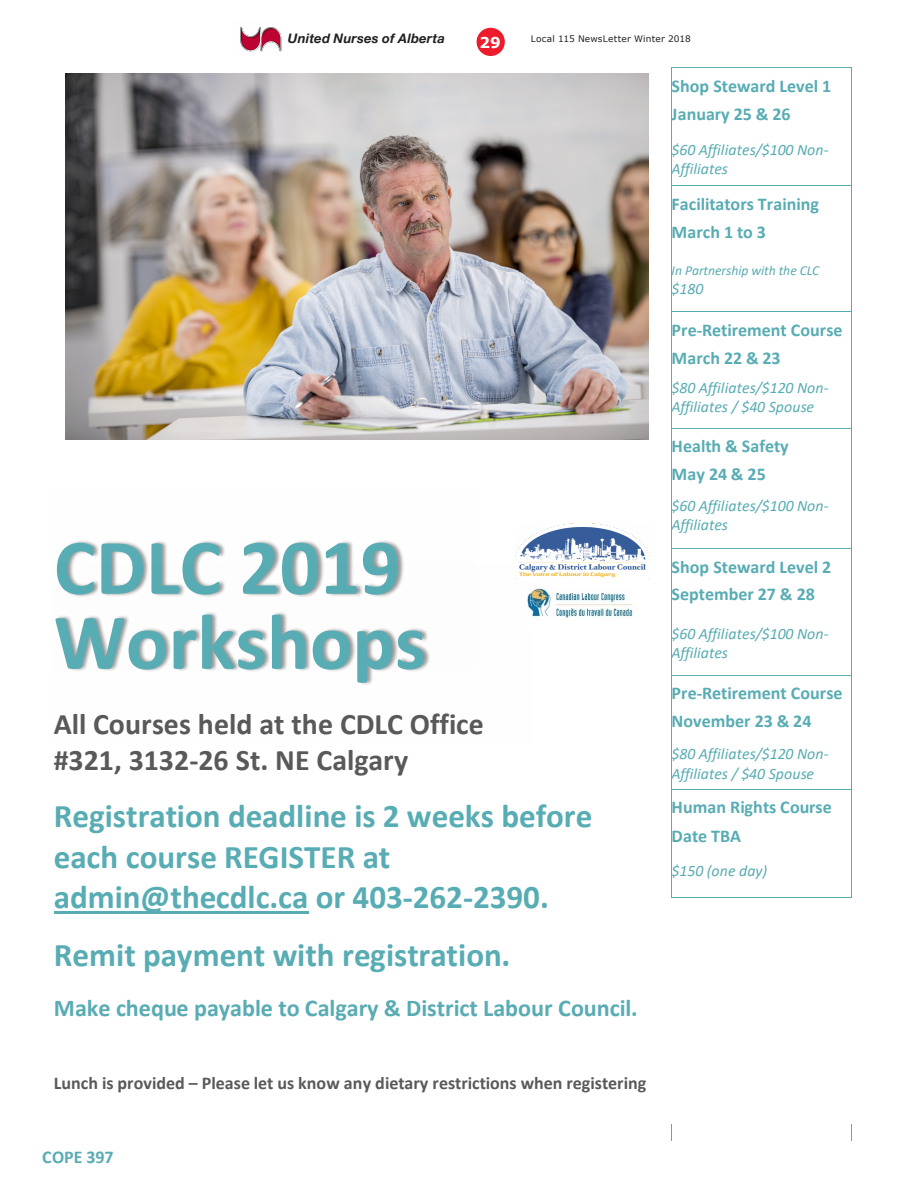
<style>
.page{position:relative;width:918px;height:1188px;background:#fff}
.page>*{position:absolute;margin:0;border:0;box-sizing:border-box;transform-origin:0 0}
.t1{font:700 79.5px/74.8px "Calibri";color:#58acb3}
.t2{font:700 33.15px/40.3px "Calibri";letter-spacing:-.005em;color:#58acb3}
.t3{font:700 29.85px/36.8px "Calibri";color:#595959}
.t4{font:700 24.15px "Calibri";color:#58acb3}
.t5{font:700 18px/28px "Calibri";letter-spacing:.005em;color:#58acb3}
.t6{font:700 18px "Calibri";color:#595959}
.t7{font:italic 15.9px/19.5px "Calibri";color:#58acb3}
.t8{font:700 15px "Verdana";color:#fff}
.t9{font:italic 13.65px "Calibri";letter-spacing:-.005em;color:#58acb3}
.t10{font:italic 700 13.05px "Helvetica Neue";letter-spacing:.01em;color:#231f20}
.t11{font:9px "Verdana";letter-spacing:.025em;color:#231f20}
</style>
<div class="page">
<div style="left:233px;top:19px;width:53px;height:39px;background:#231f20;opacity:.48"></div>
<div style="left:477px;top:28px;width:28px;height:28px;background:#ee1b2d;border-radius:50%"></div>
<img style="left:58px;top:540px;width:346px;height:24px">
<img style="left:57px;top:564px;width:471px;height:121px">
<hr style="left:54px;top:912px;width:254px;height:2px;background:#58acb3">
<hr style="left:672px;top:67px;width:180px;height:1px;background:#58acb3">
<hr style="left:671px;top:68px;width:1px;height:64px;background:#58acb3">
<hr style="left:852px;top:68px;width:1px;height:64px;background:#58acb3">
<hr style="left:671px;top:132px;width:1px;height:54px;background:#58acb3">
<hr style="left:852px;top:132px;width:1px;height:54px;background:#58acb3">
<hr style="left:672px;top:186px;width:180px;height:1px;background:#58acb3">
<hr style="left:671px;top:186px;width:1px;height:63px;background:#58acb3">
<hr style="left:852px;top:186px;width:1px;height:63px;background:#58acb3">
<hr style="left:671px;top:249px;width:1px;height:63px;background:#58acb3">
<hr style="left:852px;top:249px;width:1px;height:63px;background:#58acb3">
<hr style="left:672px;top:312px;width:180px;height:1px;background:#58acb3">
<hr style="left:671px;top:312px;width:1px;height:54px;background:#58acb3">
<hr style="left:852px;top:312px;width:1px;height:54px;background:#58acb3">
<hr style="left:671px;top:366px;width:1px;height:62px;background:#58acb3">
<hr style="left:852px;top:366px;width:1px;height:62px;background:#58acb3">
<hr style="left:672px;top:428px;width:180px;height:1px;background:#58acb3">
<hr style="left:671px;top:429px;width:1px;height:54px;background:#58acb3">
<hr style="left:852px;top:429px;width:1px;height:54px;background:#58acb3">
<hr style="left:671px;top:483px;width:1px;height:65px;background:#58acb3">
<hr style="left:852px;top:483px;width:1px;height:65px;background:#58acb3">
<hr style="left:672px;top:548px;width:180px;height:1px;background:#58acb3">
<hr style="left:671px;top:548px;width:1px;height:64px;background:#58acb3">
<hr style="left:852px;top:548px;width:1px;height:64px;background:#58acb3">
<hr style="left:671px;top:612px;width:1px;height:63px;background:#58acb3">
<hr style="left:852px;top:612px;width:1px;height:63px;background:#58acb3">
<hr style="left:672px;top:675px;width:180px;height:1px;background:#58acb3">
<hr style="left:671px;top:676px;width:1px;height:62px;background:#58acb3">
<hr style="left:852px;top:676px;width:1px;height:62px;background:#58acb3">
<hr style="left:671px;top:738px;width:1px;height:51px;background:#58acb3">
<hr style="left:852px;top:738px;width:1px;height:51px;background:#58acb3">
<hr style="left:672px;top:789px;width:180px;height:1px;background:#58acb3">
<hr style="left:671px;top:790px;width:1px;height:54px;background:#58acb3">
<hr style="left:852px;top:790px;width:1px;height:54px;background:#58acb3">
<hr style="left:671px;top:844px;width:1px;height:53px;background:#58acb3">
<hr style="left:852px;top:844px;width:1px;height:53px;background:#58acb3">
<hr style="left:672px;top:897px;width:180px;height:1px;background:#58acb3">
<svg style="left:671px;top:1124px;width:1px;height:17px"></svg>
<img style="left:516px;top:524px;width:133px;height:56px">
<img style="left:65px;top:73px;width:584px;height:366px">
<img style="left:528px;top:589px;width:105px;height:29px">
<p class="t10" style="left:288px;top:28px;width:159px">United Nurses of Alberta</p>
<p class="t8" style="left:479px;top:33px;width:23px">29</p>
<p class="t11" style="left:531px;top:32px;width:162px">Local 115 NewsLetter Winter 2018</p>
<h1 class="t1" style="left:54px;top:529px;width:374px">CDLC 2019<br>Workshops</h1>
<h3 class="t3" style="left:54px;top:705px;width:432px">All Courses held at the CDLC Office #321, 3132-26 St. NE Calgary</h3>
<h2 class="t2" style="left:54px;top:796px;width:540px">Registration deadline is 2 weeks before each course REGISTER at admin@thecdlc.ca or 403-262-2390.</h2>
<h2 class="t2" style="left:54px;top:935px;width:458px">Remit payment with registration.</h2>
<h3 class="t4" style="left:54px;top:991px;width:585px">Make cheque payable to Calgary &amp; District Labour Council.</h3>
<p class="t6" style="left:54px;top:1070px;width:594px">Lunch is provided – Please let us know any dietary restrictions when registering</p>
<p class="t5" style="left:42px;top:1143px;width:73px">COPE 397</p>
<p class="t5" style="left:672px;top:72px;width:161px">Shop Steward Level 1<br>January 25 &amp; 26</p>
<p class="t7" style="left:672px;top:139px;width:159px">$60 Affiliates/$100 Non-<br>Affiliates</p>
<p class="t5" style="left:672px;top:190px;width:149px">Facilitators Training<br>March 1 to 3</p>
<p class="t9" style="left:672px;top:261px;width:149px">In Partnership with the CLC</p>
<p class="t7" style="left:672px;top:278px;width:33px">$180</p>
<p class="t5" style="left:672px;top:315px;width:173px">Pre-Retirement Course<br>March 22 &amp; 23</p>
<p class="t7" style="left:672px;top:377px;width:159px">$80 Affiliates/$120 Non-<br>Affiliates / $40 Spouse</p>
<p class="t5" style="left:672px;top:432px;width:119px">Health &amp; Safety<br>May 24 &amp; 25</p>
<p class="t7" style="left:672px;top:495px;width:159px">$60 Affiliates/$100 Non-<br>Affiliates</p>
<p class="t5" style="left:672px;top:552px;width:161px">Shop Steward Level 2<br>September 27 &amp; 28</p>
<p class="t7" style="left:672px;top:623px;width:159px">$60 Affiliates/$100 Non-<br>Affiliates</p>
<p class="t5" style="left:672px;top:679px;width:173px">Pre-Retirement Course<br>November 23 &amp; 24</p>
<p class="t7" style="left:672px;top:744px;width:159px">$80 Affiliates/$120 Non-<br>Affiliates / $40 Spouse</p>
<p class="t5" style="left:672px;top:793px;width:162px">Human Rights Course<br>Date TBA</p>
<p class="t7" style="left:672px;top:861px;width:97px">$150 (one day)</p>
</div>
